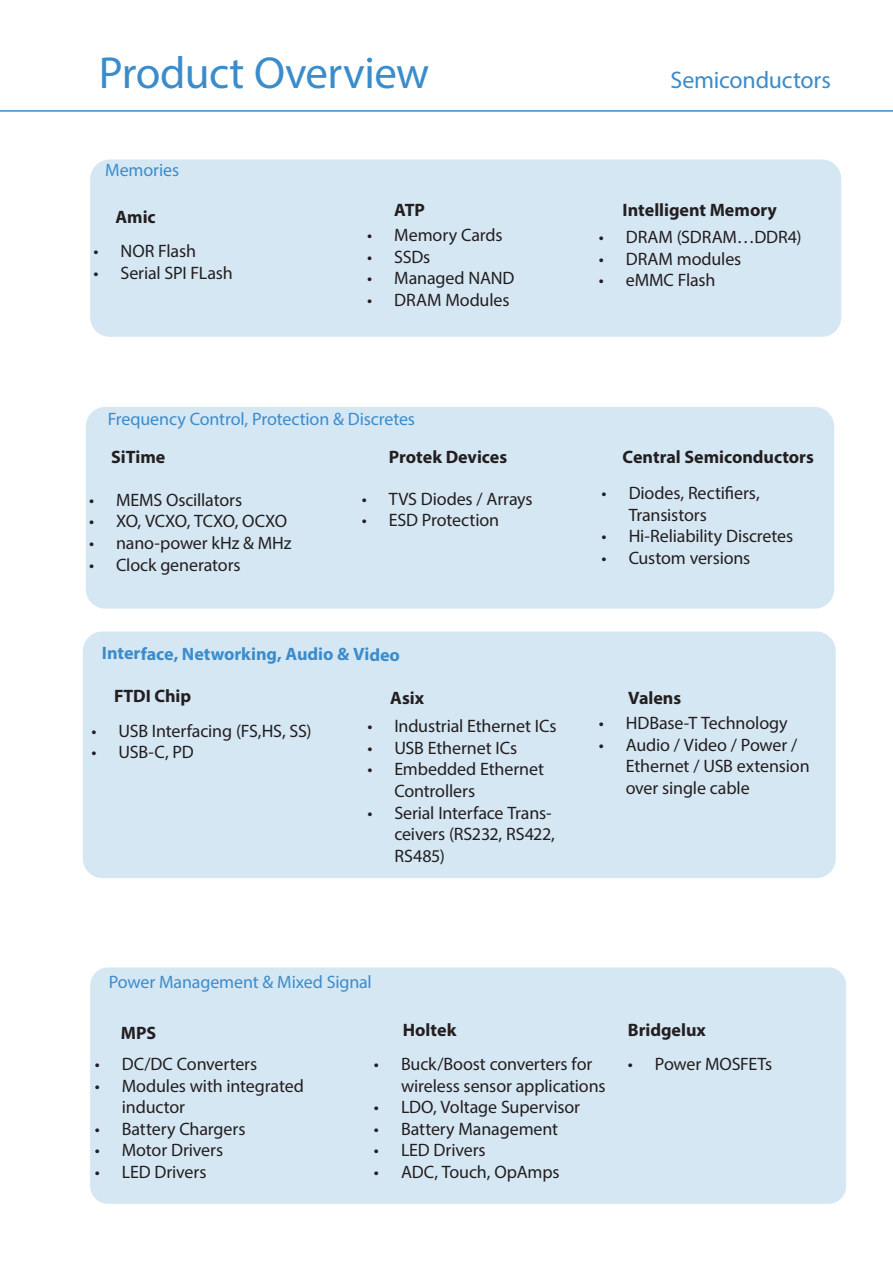
<style>
.page{position:relative;width:893px;height:1263px;background:#fff}
.page>*{position:absolute;margin:0;border:0;box-sizing:border-box;transform-origin:0 0}
.Titel{font:45px "Myriad Pro";letter-spacing:-.01em;color:#3b8ccb}
.Titel-2{font:24px "Myriad Pro";letter-spacing:-.005em;color:#3b8ccb}
.t1{font:18px/21.6px "Myriad Pro";letter-spacing:-.005em;color:#231f20}
.titels_pag_4-5{font:700 18px "Myriad Pro";color:#231f20}
.t2{font:18px "Myriad Pro";letter-spacing:-.01em;color:#3b8ccb}
.Alineastijl_1{font:700 18px "Myriad Pro";letter-spacing:-.005em;color:#3b8ccb}
.t3{font:18px "Myriad Pro";letter-spacing:-.025em;color:#231f20}
</style>
<div class="page">
<hr style="left:0;top:111px;width:893px;height:1px;background:#3b8ccb">
<div style="left:92px;top:161px;width:748px;height:174px;background:#d6e7f4;border-radius:18px"></div>
<div style="left:90px;top:159px;width:751px;height:178px;border:3px solid #3b8ccb;border-radius:18px"></div>
<div style="left:87px;top:408px;width:746px;height:199px;background:#d6e7f4;border-radius:18px"></div>
<div style="left:86px;top:407px;width:748px;height:202px;border:3px solid #3b8ccb;border-radius:18px"></div>
<div style="left:92px;top:969px;width:753px;height:233px;background:#d6e7f4;border-radius:16px"></div>
<div style="left:90px;top:967px;width:756px;height:237px;border:3px solid #3b8ccb;border-radius:16px"></div>
<div style="left:84px;top:633px;width:750px;height:244px;background:#d6e7f4;border-radius:18px"></div>
<div style="left:83px;top:631px;width:753px;height:247px;border:3px solid #3b8ccb;border-radius:18px"></div>
<p class="Titel" style="left:99px;top:45px;width:332px">Product Overview</p>
<p class="t2" style="left:105px;top:158px;width:75px">Memories</p>
<p class="Titel-2" style="left:671px;top:65px;width:162px">Semiconductors</p>
<p class="titels_pag_4-5" style="left:116px;top:205px;width:42px">Amic</p>
<p class="titels_pag_4-5" style="left:623px;top:198px;width:156px">Intelligent Memory</p>
<p class="titels_pag_4-5" style="left:394px;top:198px;width:32px">ATP</p>
<p class="t1" style="left:94px;top:240px;width:104px">• NOR Flash</p>
<p class="t1" style="left:94px;top:262px;width:141px">• Serial SPI FLash</p>
<p class="t1" style="left:367px;top:224px;width:137px">• Memory Cards</p>
<p class="t1" style="left:367px;top:246px;width:65px">• SSDs</p>
<p class="t1" style="left:367px;top:267px;width:149px">• Managed NAND</p>
<p class="t1" style="left:367px;top:289px;width:144px">• DRAM Modules</p>
<p class="t2" style="left:108px;top:407px;width:309px">Frequency Control, Protection &amp; Discretes</p>
<p class="t1" style="left:599px;top:226px;width:204px">• DRAM (SDRAM…DDR4)</p>
<p class="t1" style="left:599px;top:248px;width:144px">• DRAM modules</p>
<p class="t1" style="left:599px;top:269px;width:118px">• eMMC Flash</p>
<p class="titels_pag_4-5" style="left:111px;top:445px;width:56px">SiTime</p>
<p class="titels_pag_4-5" style="left:389px;top:445px;width:120px">Protek Devices</p>
<p class="titels_pag_4-5" style="left:623px;top:445px;width:193px">Central Semiconductors</p>
<p class="t1" style="left:89px;top:489px;width:155px">• MEMS Oscillators</p>
<p class="t3" style="left:89px;top:510px;width:200px">• XO, VCXO, TCXO, OCXO</p>
<p class="t1" style="left:89px;top:532px;width:204px">• nano-power kHz &amp; MHz</p>
<p class="t1" style="left:89px;top:553px;width:153px">• Clock generators</p>
<p class="t1" style="left:362px;top:487px;width:172px">• TVS Diodes / Arrays</p>
<p class="t1" style="left:362px;top:509px;width:139px">• ESD Protection</p>
<p class="Alineastijl_1" style="left:102px;top:642px;width:300px">Interface, Networking, Audio &amp; Video</p>
<p class="t1" style="left:629px;top:482px;width:133px;text-indent:-27px">• Diodes, Rectifiers,<br>Transistors</p>
<p class="t1" style="left:602px;top:525px;width:193px">• Hi-Reliability Discretes</p>
<p class="t1" style="left:602px;top:547px;width:150px">• Custom versions</p>
<p class="titels_pag_4-5" style="left:114px;top:684px;width:79px">FTDI Chip</p>
<p class="titels_pag_4-5" style="left:390px;top:686px;width:35px">Asix</p>
<p class="titels_pag_4-5" style="left:628px;top:686px;width:55px">Valens</p>
<p class="t1" style="left:92px;top:719px;width:222px">• USB Interfacing (FS,HS, SS)</p>
<p class="t1" style="left:92px;top:741px;width:104px">• USB-C, PD</p>
<p class="t1" style="left:367px;top:715px;width:191px">• Industrial Ethernet ICs</p>
<p class="t1" style="left:367px;top:737px;width:151px">• USB Ethernet ICs</p>
<p class="t1" style="left:394px;top:758px;width:151px;text-indent:-27px">• Embedded Ethernet<br>Controllers</p>
<p class="t1" style="left:394px;top:801px;width:162px;text-indent:-27px">• Serial Interface Trans&shy;ceivers (RS232, RS422,<br>RS485)</p>
<p class="t1" style="left:599px;top:712px;width:191px">• HDBase-T Technology</p>
<p class="t1" style="left:626px;top:733px;width:185px;text-indent:-27px">• Audio / Video / Power /<br>Ethernet / USB extension over single cable</p>
<p class="t2" style="left:109px;top:970px;width:265px">Power Management &amp; Mixed Signal</p>
<p class="titels_pag_4-5" style="left:121px;top:1021px;width:37px">MPS</p>
<p class="titels_pag_4-5" style="left:403px;top:1018px;width:55px">Holtek</p>
<p class="titels_pag_4-5" style="left:628px;top:1018px;width:80px">Bridgelux</p>
<p class="t1" style="left:95px;top:1053px;width:164px">• DC/DC Converters</p>
<p class="t1" style="left:122px;top:1074px;width:184px;text-indent:-27px">• Modules with integrated inductor</p>
<p class="t1" style="left:95px;top:1118px;width:152px">• Battery Chargers</p>
<p class="t1" style="left:95px;top:1139px;width:130px">• Motor Drivers</p>
<p class="t1" style="left:95px;top:1161px;width:113px">• LED Drivers</p>
<p class="t1" style="left:401px;top:1053px;width:206px;text-indent:-27px">• Buck/Boost converters for wireless sensor applications</p>
<p class="t1" style="left:374px;top:1096px;width:208px">• LDO, Voltage Supervisor</p>
<p class="t1" style="left:374px;top:1118px;width:186px">• Battery Management</p>
<p class="t1" style="left:374px;top:1139px;width:113px">• LED Drivers</p>
<p class="t1" style="left:374px;top:1161px;width:187px">• ADC, Touch, OpAmps</p>
<p class="t1" style="left:628px;top:1053px;width:146px">• Power MOSFETs</p>
</div>
